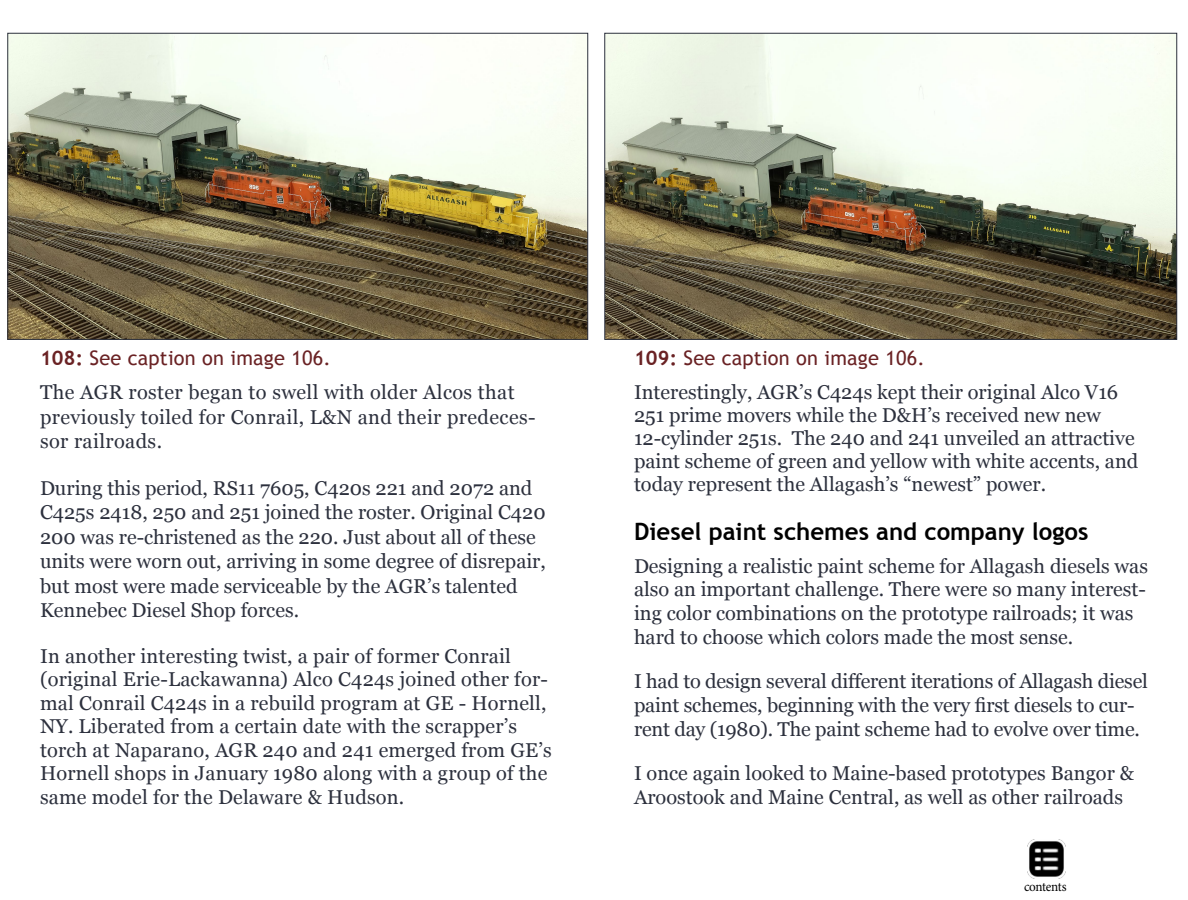
<style>
.page{position:relative;width:1188px;height:900px;background:#fff}
.page>*{position:absolute;margin:0;border:0;box-sizing:border-box;transform-origin:0 0}
.t1{font:700 24px "Trebuchet MS";color:#000}
.t2{font:20px/23.5px "Georgia";color:#2c303d}
.t3{font:20px/24.5px "Georgia";letter-spacing:.02em;color:#2c303d}
.t4{font:20px "Trebuchet MS";letter-spacing:.01em;color:#6a2224}
.t5{font:14px "Minion Pro";letter-spacing:-.025em;color:#000;scale:.94 1}
.s1{font-weight:700}
</style>
<div class="page">
<img style="left:10px;top:35px;width:576px;height:303px">
<img style="left:606px;top:35px;width:569px;height:303px">
<img style="left:1027px;top:840px;width:39px;height:39px">
<p class="t4" style="left:40px;top:346px;width:292px"><span class="s1">108:</span> See caption on image 106.</p>
<p class="t3" style="left:40px;top:380px;width:497px">The AGR roster began to swell with older Alcos that previously toiled for Conrail, L&amp;N and their predeces&shy;sor railroads.</p>
<p class="t2" style="left:40px;top:476px;width:507px;line-height:24.5px">During this period, RS11 7605, C420s 221 and 2072 and C425s 2418, 250 and 251 joined the roster. Original C420<br>200 was re-christened as the 220. Just about all of these units were worn out, arriving in some degree of disrepair, but most were made serviceable by the AGR’s talented Kennebec Diesel Shop forces.</p>
<p class="t2" style="left:40px;top:645px;width:513px">In another interesting twist, a pair of former Conrail (original Erie-Lackawanna) Alco C424s joined other for&shy;mal Conrail C424s in a rebuild program at GE - Hornell, NY. Liberated from a certain date with the scrapper’s torch at Naparano, AGR 240 and 241 emerged from GE’s Hornell shops in January 1980 along with a group of the same model for the Delaware &amp; Hudson.</p>
<p class="t4" style="left:634px;top:346px;width:292px"><span class="s1">109:</span> See caption on image 106.</p>
<p class="t2" style="left:634px;top:381px;width:506px;line-height:23.1px">Interestingly, AGR’s C424s kept their original Alco V16<br>251 prime movers while the D&amp;H’s received new new 12-cylinder 251s. The 240 and 241 unveiled an attractive paint scheme of green and yellow with white accents, and today represent the Allagash’s “newest” power.</p>
<p class="t1" style="left:634px;top:517px;width:456px">Diesel paint schemes and company logos</p>
<p class="t2" style="left:634px;top:555px;width:515px">Designing a realistic paint scheme for Allagash diesels was also an important challenge. There were so many interest&shy;ing color combinations on the prototype railroads; it was hard to choose which colors made the most sense.</p>
<p class="t2" style="left:634px;top:669px;width:515px;line-height:24.1px">I had to design several different iterations of Allagash diesel paint schemes, beginning with the very first diesels to cur&shy;rent day (1980). The paint scheme had to evolve over time.</p>
<p class="t2" style="left:634px;top:761px;width:501px;line-height:24.1px">I once again looked to Maine-based prototypes Bangor &amp;<br>Aroostook and Maine Central, as well as other railroads</p>
<p class="t5" style="left:1024px;top:877px;width:47px">contents</p>
</div>
